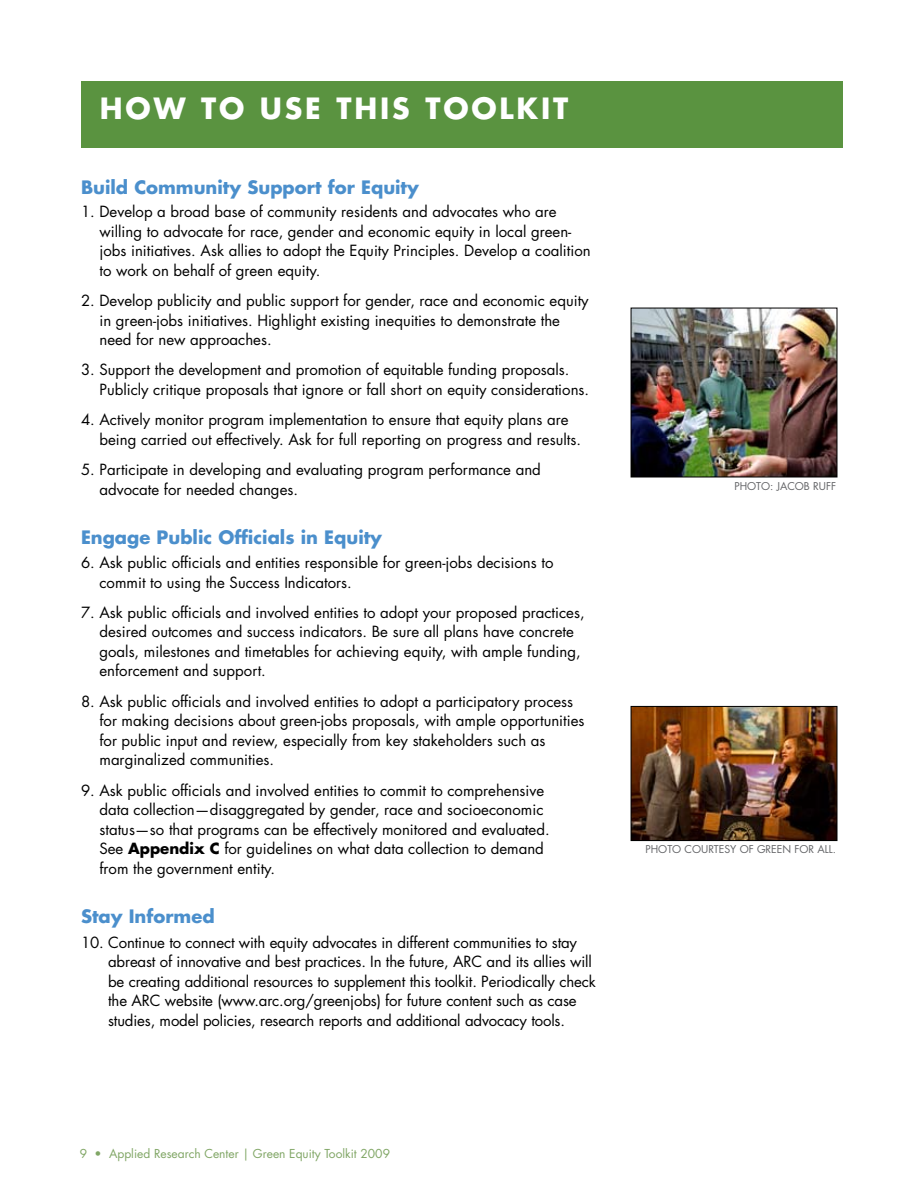
<style>
.page{position:relative;width:918px;height:1188px;background:#fff}
.page>*{position:absolute;margin:0;border:0;box-sizing:border-box;transform-origin:0 0}
.t1{font:700 28.5px "Futura";letter-spacing:.1em;color:#fff}
.t2{font:700 18px "Futura";color:#4b8fcc}
.t3{font:15px/19.5px "Futura";color:#000}
.t4{font:12px "Futura";color:#80a665}
.t5{font:10.5px "Futura";color:#636467}
.s1{font-weight:700}
</style>
<div class="page">
<div style="left:81px;top:81px;width:761px;height:66px;background:#5a9340"></div>
<img style="left:633px;top:708px;width:202px;height:131px">
<div style="left:631px;top:706px;width:206px;height:135px;border:1px solid #000"></div>
<img style="left:633px;top:310px;width:202px;height:165px">
<div style="left:631px;top:308px;width:206px;height:169px;border:1px solid #000"></div>
<h1 class="t1" style="left:100px;top:89px;width:470px">How to Use this Toolkit</h1>
<p class="t2" style="left:81px;top:175px;width:340px">Build Community Support for Equity</p>
<p class="t3" style="left:99px;top:202px;width:493px;text-indent:-18px">1. Develop a broad base of community residents and advocates who are willing to advocate for race, gender and economic equity in local green&shy;jobs initiatives. Ask allies to adopt the Equity Principles. Develop a coalition to work on behalf of green equity.</p>
<p class="t3" style="left:99px;top:291px;width:491px;text-indent:-18px">2. Develop publicity and public support for gender, race and economic equity in green-jobs initiatives. Highlight existing inequities to demonstrate the need for new approaches.</p>
<p class="t3" style="left:99px;top:360px;width:491px;text-indent:-18px">3. Support the development and promotion of equitable funding proposals.<br>Publicly critique proposals that ignore or fall short on equity considerations.</p>
<p class="t3" style="left:99px;top:410px;width:483px;text-indent:-18px">4. Actively monitor program implementation to ensure that equity plans are being carried out effectively. Ask for full reporting on progress and results.</p>
<p class="t3" style="left:99px;top:460px;width:443px;text-indent:-18px">5. Participate in developing and evaluating program performance and advocate for needed changes.</p>
<p class="t2" style="left:81px;top:526px;width:303px">Engage Public Officials in Equity</p>
<p class="t3" style="left:99px;top:553px;width:456px;text-indent:-18px">6. Ask public officials and entities responsible for green-jobs decisions to commit to using the Success Indicators.</p>
<p class="t3" style="left:99px;top:603px;width:487px;text-indent:-18px">7. Ask public officials and involved entities to adopt your proposed practices, desired outcomes and success indicators. Be sure all plans have concrete goals, milestones and timetables for achieving equity, with ample funding, enforcement and support.</p>
<p class="t3" style="left:99px;top:692px;width:487px;text-indent:-18px">8. Ask public officials and involved entities to adopt a participatory process for making decisions about green-jobs proposals, with ample opportunities for public input and review, especially from key stakeholders such as marginalized communities.</p>
<p class="t3" style="left:99px;top:780px;width:452px;text-indent:-18px">9. Ask public officials and involved entities to commit to comprehensive data collection—disaggregated by gender, race and socioeconomic status—so that programs can be effectively monitored and evaluated.<br>See <span class="s1">Appendix C</span> for guidelines on what data collection to demand from the government entity.</p>
<p class="t2" style="left:81px;top:905px;width:135px">Stay Informed</p>
<p class="t3" style="left:108px;top:933px;width:489px;text-indent:-27px">10. Continue to connect with equity advocates in different communities to stay abreast of innovative and best practices. In the future, ARC and its allies will be creating additional resources to supplement this toolkit. Periodically check the ARC website (www.arc.org/greenjobs) for future content such as case studies, model policies, research reports and additional advocacy tools.</p>
<p class="t4" style="left:80px;top:1146px;width:312px">9 • Applied Research Center | Green Equity Toolkit 2009</p>
<p class="t5" style="left:734px;top:480px;width:14px">Photo</p>
<p class="t5" style="left:770px;top:480px;width:19px">: Jacob</p>
<p class="t5" style="left:813px;top:480px;width:12px">Ruff</p>
<p class="t5" style="left:646px;top:842px;width:14px">Photo</p>
<p class="t5" style="left:685px;top:842px;width:8px">courtesy</p>
<p class="t5" style="left:740px;top:842px;width:33px">of Green</p>
<p class="t5" style="left:795px;top:842px;width:43px">For All.</p>
</div>
